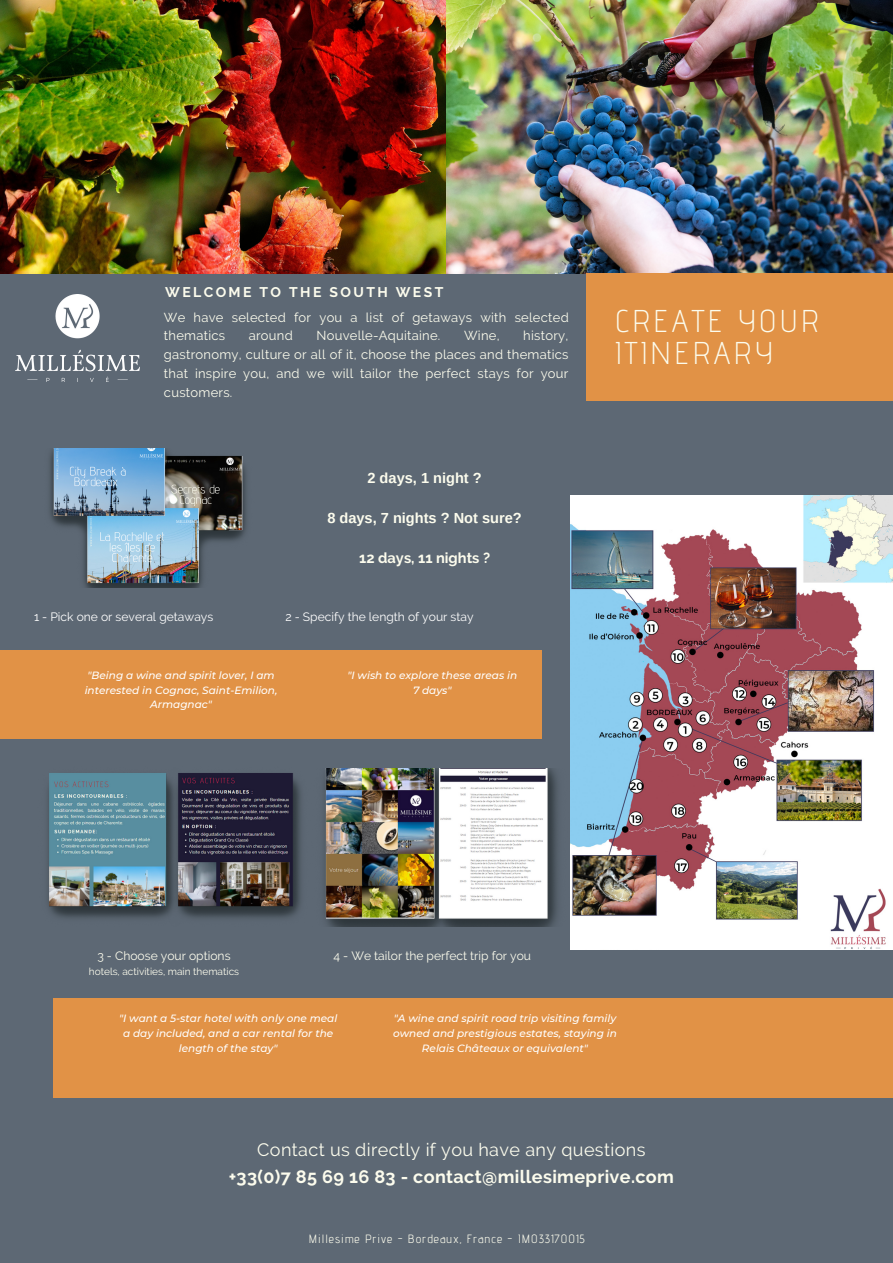
<style>
.page{position:relative;width:893px;height:1263px;background:#5d6874}
.page>*{position:absolute;margin:0;border:0;box-sizing:border-box;transform-origin:0 0}
.t1{font:300 31.5px/31.7px "Advent Pro";letter-spacing:.11em;color:#fcfced}
.t2{font:700 18px "Raleway";letter-spacing:.02em;color:#fcfced}
.t3{font:18px "Raleway";letter-spacing:.02em;color:#fcfced}
.t4{font:700 14.62px "Arimo";color:#fcfced}
.t5{font:700 14.62px "Raleway";color:#fcfced}
.t6{font:700 13.95px "Raleway";letter-spacing:.17em;color:#fcfced}
.t7{font:12.98px/18.8px "Raleway";letter-spacing:.02em;color:#fcfced}
.t8{font:12.08px "Raleway";color:#fff}
.t9{font:12.08px "Raleway";color:#fcfced}
.t10{font:12px "Advent Pro";letter-spacing:.08em;color:#fcfced}
.t11{font:italic 500 10.5px/14.6px "Montserrat";color:#fff;text-align:center}
.t12{font:10.05px "Raleway";color:#fcfced}
</style>
<div class="page">
<img style="left:571px;top:496px;width:322px;height:453px">
<img style="left:0;top:0;width:447px;height:274px">
<img style="left:447px;top:0;width:446px;height:274px">
<img style="left:16px;top:294px;width:124px;height:87px">
<div style="left:586px;top:273px;width:307px;height:127px;background:#e19246"></div>
<div style="left:53px;top:999px;width:840px;height:99px;background:#e19246"></div>
<div style="left:0;top:650px;width:541px;height:88px;background:#e19246"></div>
<img style="left:49px;top:449px;width:198px;height:138px">
<img style="left:48px;top:773px;width:253px;height:145px">
<img style="left:324px;top:769px;width:247px;height:158px">
<h3 class="t6" style="left:165px;top:284px;width:279px">WELCOME TO THE SOUTH WEST</h3>
<p class="t7" style="left:164px;top:308px;width:406px">We have selected for you a list of getaways with selected thematics</p>
<p class="t7" style="left:164px;top:326px;width:406px;text-align:justify;text-indent:359px">history, gastronomy, culture or all of it, choose the places and thematics that inspire you, and we will tailor the perfect stays for your customers.</p>
<p class="t7" style="left:249px;top:326px;width:45px">around</p>
<p class="t7" style="left:316px;top:326px;width:125px">Nouvelle-Aquitaine.</p>
<p class="t7" style="left:464px;top:326px;width:37px">Wine,</p>
<h3 class="t4" style="left:367px;top:469px;width:116px">2 days, 1 night ?</h3>
<h3 class="t4" style="left:327px;top:510px;width:196px">8 days, 7 nights ? Not sure?</h3>
<h3 class="t5" style="left:359px;top:549px;width:132px">12 days, 11 nights ?</h3>
<p class="t8" style="left:34px;top:610px;width:181px">1 - Pick one or several getaways</p>
<p class="t8" style="left:285px;top:610px;width:190px">2 - Specify the length of your stay</p>
<p class="t11" style="left:85px;top:668px;width:194px">"Being a wine and spirit lover, I am interested in Cognac, Saint-Emilion,<br>Armagnac"</p>
<p class="t11" style="left:347px;top:668px;width:171px">"I wish to explore these areas in<br>7 days"</p>
<h1 class="t1" style="left:615px;top:305px;width:205px">CREATE YOUR<br>ITINERARY</h1>
<p class="t9" style="left:97px;top:949px;width:135px">3 - Choose your options</p>
<p class="t12" style="left:89px;top:966px;width:152px">hotels, activities, main thematics</p>
<p class="t9" style="left:333px;top:949px;width:199px">4 - We tailor the perfect trip for you</p>
<p class="t11" style="left:119px;top:1011px;width:220px">"I want a 5-star hotel with only one meal a day included, and a car rental for the length of the stay"</p>
<p class="t11" style="left:393px;top:1011px;width:225px">"A wine and spirit road trip visiting family owned and prestigious estates, staying in<br>Relais Châteaux or equivalent"</p>
<h2 class="t3" style="left:257px;top:1139px;width:390px">Contact us directly if you have any questions</h2>
<h2 class="t2" style="left:229px;top:1166px;width:447px">+33(0)7 85 69 16 83 - contact@millesimeprive.com</h2>
<p class="t10" style="left:309px;top:1231px;width:277px">Millesime Prive - Bordeaux, France - IM033170015</p>
</div>
